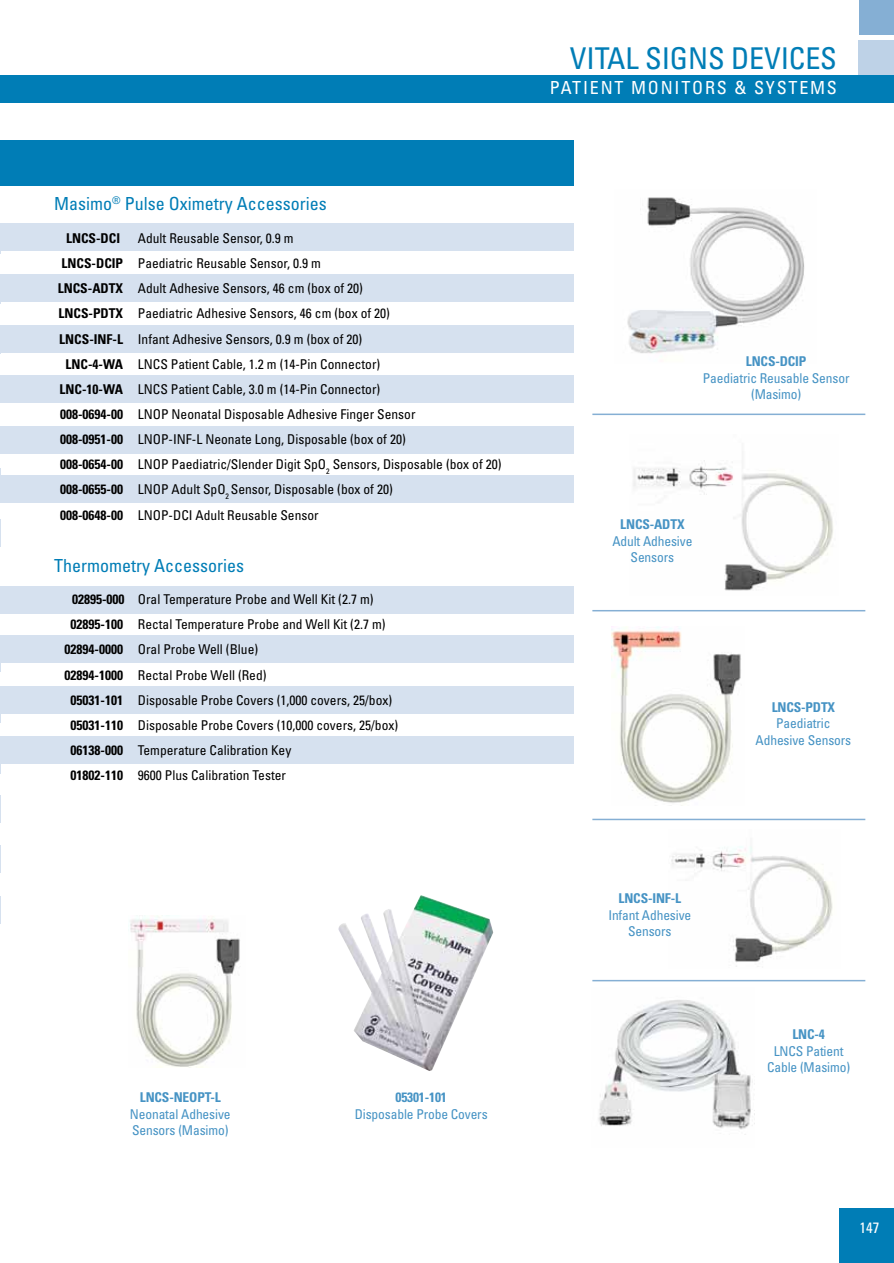
<style>
.page{position:relative;width:894px;height:1263px;background:#fff}
.page>*{position:absolute;margin:0;border:0;box-sizing:border-box;transform-origin:0 0}
.t1{font:condensed 30px "Univers";letter-spacing:-.005em;color:#007db6}
.t2{font:condensed 18px "Univers LT Std";color:#007db6}
.t3{font:condensed 18px "Univers LT Std";letter-spacing:.1em;color:#fff}
.t4{font:condensed 15px "Univers";color:#fff}
.t5{font:condensed 13.5px "Univers LT Std";color:#000}
.t6{font:condensed 13.5px/16.5px "Univers LT Std";letter-spacing:-.01em;color:#4693c4;text-align:center}
.t7{font:700 condensed 13.5px "Univers LT Std";letter-spacing:-.01em;color:#4693c4}
.t8{font:700 condensed 13.5px "Univers LT Std";color:#000}
.s1{font-weight:700}
</style>
<div class="page">
<div style="left:858px;top:0;width:35px;height:35px;background:#85afd4"></div>
<div style="left:858px;top:40px;width:35px;height:35px;background:#bed2e7"></div>
<div style="left:0;top:75px;width:893px;height:27px;background:#007db6"></div>
<div style="left:839px;top:1209px;width:54px;height:54px;background:#007db6"></div>
<div style="left:0;top:224px;width:573px;height:27px;background:#d6e1ef"></div>
<div style="left:0;top:635px;width:573px;height:27px;background:#d6e1ef"></div>
<div style="left:0;top:737px;width:573px;height:27px;background:#d6e1ef"></div>
<div style="left:0;top:686px;width:573px;height:27px;background:#d6e1ef"></div>
<div style="left:0;top:586px;width:573px;height:27px;background:#d6e1ef"></div>
<div style="left:0;top:476px;width:573px;height:27px;background:#d6e1ef"></div>
<div style="left:0;top:426px;width:573px;height:27px;background:#d6e1ef"></div>
<div style="left:0;top:375px;width:573px;height:27px;background:#d6e1ef"></div>
<div style="left:0;top:326px;width:573px;height:27px;background:#d6e1ef"></div>
<div style="left:0;top:275px;width:573px;height:27px;background:#d6e1ef"></div>
<svg style="left:0;top:896px;width:1px;height:27px"></svg>
<svg style="left:0;top:845px;width:1px;height:27px"></svg>
<svg style="left:0;top:796px;width:1px;height:27px"></svg>
<svg style="left:0;top:520px;width:1px;height:27px"></svg>
<div style="left:0;top:140px;width:573px;height:45px;background:#007db6"></div>
<img style="left:338px;top:895px;width:155px;height:176px">
<img style="left:130px;top:915px;width:110px;height:152px">
<img style="left:598px;top:1000px;width:155px;height:135px">
<img style="left:627px;top:197px;width:178px;height:156px">
<img style="left:611px;top:626px;width:130px;height:177px">
<img style="left:633px;top:460px;width:200px;height:131px">
<img style="left:671px;top:846px;width:162px;height:121px">
<hr style="left:592px;top:413px;width:273px;height:2px;background:#85afd4">
<hr style="left:592px;top:610px;width:273px;height:1px;background:#85afd4">
<hr style="left:592px;top:818px;width:273px;height:2px;background:#85afd4">
<hr style="left:592px;top:980px;width:273px;height:1px;background:#85afd4">
<h2 class="t2" style="left:54px;top:192px;width:274px">Masimo<sup>®</sup> Pulse Oximetry Accessories</h2>
<p class="t8" style="left:66px;top:230px;width:56px">LNCS-DCI</p>
<p class="t5" style="left:138px;top:230px;width:157px">Adult Reusable Sensor, 0.9 m</p>
<p class="t5" style="left:61px;top:255px;width:260px"><span class="s1">LNCS-DCIP</span> Paediatric Reusable Sensor, 0.9 m</p>
<p class="t5" style="left:58px;top:280px;width:306px"><span class="s1">LNCS-ADTX</span> Adult Adhesive Sensors, 46 cm (box of 20)</p>
<p class="t5" style="left:58px;top:305px;width:333px"><span class="s1">LNCS-PDTX</span> Paediatric Adhesive Sensors, 46 cm (box of 20)</p>
<p class="t5" style="left:59px;top:330px;width:304px"><span class="s1">LNCS-INF-L</span> Infant Adhesive Sensors, 0.9 m (box of 20)</p>
<p class="t5" style="left:66px;top:355px;width:316px"><span class="s1">LNC-4-WA</span> LNCS Patient Cable, 1.2 m (14-Pin Connector)</p>
<p class="t5" style="left:60px;top:380px;width:322px"><span class="s1">LNC-10-WA</span> LNCS Patient Cable, 3.0 m (14-Pin Connector)</p>
<p class="t5" style="left:60px;top:405px;width:357px"><span class="s1">008-0694-00</span> LNO P Neonatal Disposable Adhesive Finger Sensor</p>
<p class="t5" style="left:60px;top:431px;width:347px"><span class="s1">008-0951-00</span> LNO P-INF-L Neonate Long, Disposable (box of 20)</p>
<p class="t5" style="left:60px;top:456px;width:443px"><span class="s1">008-0654-00</span> LNO P Paediatric/Slender Digit SpO <sub>2</sub> Sensors, Disposable (box of 20)</p>
<p class="t5" style="left:60px;top:481px;width:334px"><span class="s1">008-0655-00</span> LNO P Adult SpO <sub>2</sub> Sensor, Disposable (box of 20)</p>
<p class="t5" style="left:60px;top:506px;width:260px"><span class="s1">008-0648-00</span> LNO P-DCI Adult Reusable Sensor</p>
<h2 class="t2" style="left:54px;top:554px;width:191px">Thermometry Accessories</h2>
<p class="t5" style="left:72px;top:590px;width:303px"><span class="s1">02895-000</span> O ral Temperature Probe and Well Kit (2.7 m)</p>
<p class="t5" style="left:71px;top:616px;width:316px"><span class="s1">02895-100</span> Rectal Temperature Probe and Well Kit (2.7 m)</p>
<p class="t5" style="left:65px;top:641px;width:195px"><span class="s1">02894-0000</span> O ral Probe Well (Blue)</p>
<p class="t5" style="left:65px;top:666px;width:203px"><span class="s1">02894-1000</span> Rectal Probe Well (Red)</p>
<p class="t5" style="left:71px;top:691px;width:323px"><span class="s1">05031-101</span> Disposable Probe Covers (1,000 covers, 25/box)</p>
<p class="t5" style="left:71px;top:716px;width:329px"><span class="s1">05031-110</span> Disposable Probe Covers (10,000 covers, 25/box)</p>
<p class="t5" style="left:71px;top:741px;width:222px"><span class="s1">06138-000</span> Temperature Calibration Key</p>
<p class="t5" style="left:71px;top:766px;width:217px"><span class="s1">01802-110</span> 9600 Plus Calibration Tester</p>
<p class="t7" style="left:140px;top:1089px;width:82px">LNCS-NEOPT-L</p>
<p class="t6" style="left:130px;top:1105px;width:102px;text-align:left">Neonatal Adhesive<br>Sensors (Masimo)</p>
<p class="t7" style="left:395px;top:1089px;width:53px">05301-101</p>
<p class="t6" style="left:354px;top:1105px;width:134px">Disposable Probe Covers</p>
<h1 class="t1" style="left:569px;top:40px;width:265px">VITAL SIGNS DEVICES</h1>
<h2 class="t3" style="left:549px;top:77px;width:34px">Patient</h2>
<h2 class="t3" style="left:631px;top:77px;width:170px">Monitors &amp; System</h2>
<h2 class="t3" style="left:826px;top:77px;width:12px">s</h2>
<p class="t7" style="left:745px;top:353px;width:62px">LNCS-DCIP</p>
<p class="t6" style="left:702px;top:369px;width:148px">Paediatric Reusable Sensor (Masimo)</p>
<p class="t7" style="left:620px;top:516px;width:66px">LNCS-ADTX</p>
<p class="t6" style="left:612px;top:532px;width:81px">Adult Adhesive<br>Sensors</p>
<p class="t7" style="left:771px;top:698px;width:65px">LNCS-PDTX</p>
<p class="t6" style="left:755px;top:715px;width:97px">Paediatric<br>Adhesive Sensors</p>
<p class="t7" style="left:618px;top:890px;width:64px">LNCS-INF-L</p>
<p class="t6" style="left:608px;top:906px;width:84px">Infant Adhesive<br>Sensors</p>
<p class="t7" style="left:792px;top:1026px;width:34px">LNC-4</p>
<p class="t6" style="left:766px;top:1042px;width:84px">LNCS Patient<br>Cable (Masimo)</p>
<p class="t4" style="left:859px;top:1218px;width:21px">147</p>
</div>
